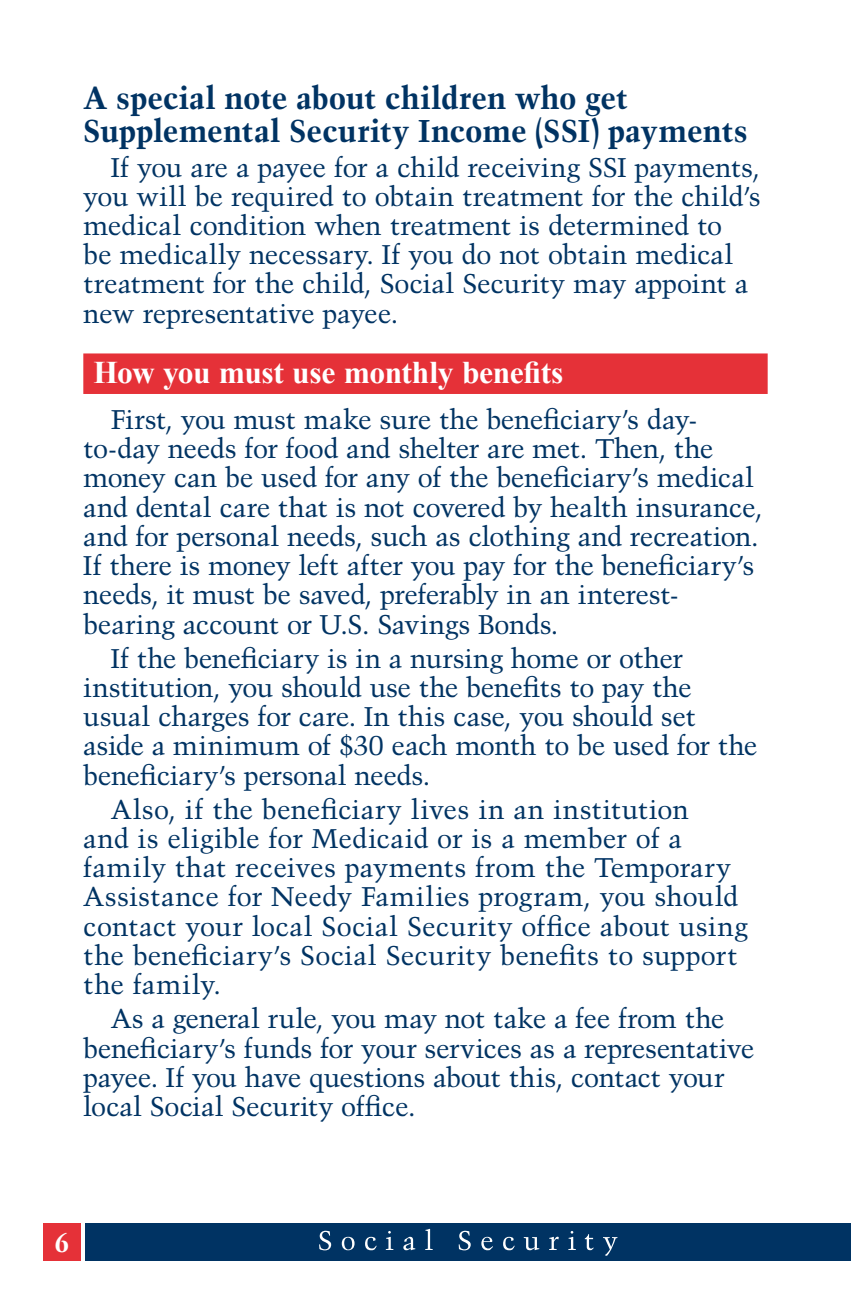
<style>
.page{position:relative;width:851px;height:1296px;background:#fff}
.page>*{position:absolute;margin:0;border:0;box-sizing:border-box;transform-origin:0 0}
.Header2{font:700 31.5px/33.8px "Trump Mediaeval";letter-spacing:-.01em;color:#003363}
.Header1_1line{font:700 31.5px "Times New Roman";letter-spacing:-.01em;color:#fff}
.paragraph_format{font:27px/29.2px "Trump Mediaeval";letter-spacing:-.01em;color:#003363}
.t1{font:700 27px "Trump Mediaeval";color:#fff}
</style>
<div class="page">
<div style="left:86px;top:1223px;width:764px;height:38px;background:#003363"></div>
<svg style="left:319px;top:1229px;width:298px;height:27px"></svg>
<div style="left:43px;top:1223px;width:38px;height:38px;background:#e53138"></div>
<div style="left:83px;top:353px;width:684px;height:41px;background:#e53138"></div>
<h2 class="Header2" style="left:83px;top:80px;width:666px">A special note about children who get<br>Supplemental Security Income (SSI) payments</h2>
<p class="paragraph_format" style="left:83px;top:152px;width:679px;text-indent:27px">If you are a payee for a child receiving SSI payments, you will be required to obtain treatment for the child’s medical condition when treatment is determined to<br>be medically necessary. If you do not obtain medical treatment for the child, Social Security may appoint a new representative payee.</p>
<h1 class="Header1_1line" style="left:93px;top:351px;width:471px">How you must use monthly benefits</h1>
<p class="paragraph_format" style="left:83px;top:404px;width:680px;text-indent:27px">First, you must make sure the beneficiary’s day&shy;to-day needs for food and shelter are met. Then, the money can be used for any of the beneficiary’s medical and dental care that is not covered by health insurance, and for personal needs, such as clothing and recreation.<br>If there is money left after you pay for the beneficiary’s needs, it must be saved, preferably in an interest&shy;bearing account or U.S. Savings Bonds.</p>
<p class="paragraph_format" style="left:83px;top:643px;width:675px;text-indent:27px">If the beneficiary is in a nursing home or other institution, you should use the benefits to pay the usual charges for care. In this case, you should set aside a minimum of $30 each month to be used for the beneficiary’s personal needs.</p>
<p class="paragraph_format" style="left:83px;top:794px;width:666px;text-indent:27px">Also, if the beneficiary lives in an institution<br>and is eligible for Medicaid or is a member of a family that receives payments from the Temporary Assistance for Needy Families program, you should contact your local Social Security office about using the beneficiary’s Social Security benefits to support the family.</p>
<p class="paragraph_format" style="left:83px;top:1004px;width:672px;text-indent:27px">As a general rule, you may not take a fee from the beneficiary’s funds for your services as a representative payee. If you have questions about this, contact your local Social Security office.</p>
<p class="t1" style="left:55px;top:1225px;width:17px">6</p>
</div>
